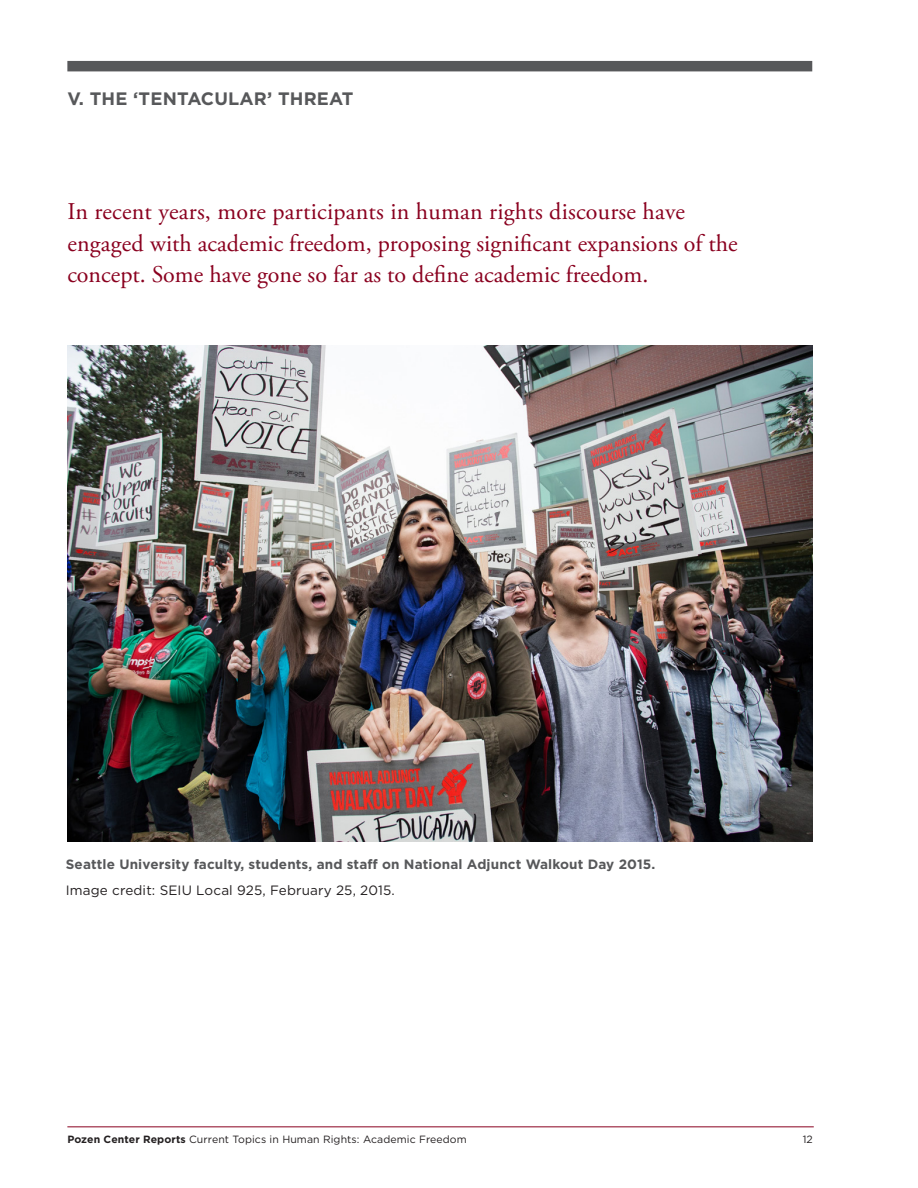
<style>
.page{position:relative;width:918px;height:1188px;background:#fff}
.page>*{position:absolute;margin:0;border:0;box-sizing:border-box;transform-origin:0 0}
.t1{font:24px/31.5px "Adobe Garamond Pro";color:#8a011f}
.t2{font:700 18px "Gotham";letter-spacing:.01em;color:#57585a}
.t3{font:700 13.5px "Gotham";letter-spacing:.01em;color:#57585a}
.t4{font:13.5px "Gotham";letter-spacing:.01em;color:#231f20}
.t5{font:10.5px "Gotham";letter-spacing:.01em;color:#231f20}
.s1{font-weight:700}
</style>
<div class="page">
<hr style="left:67px;top:1126px;width:747px;height:1px;background:#8a011f">
<img style="left:67px;top:345px;width:745px;height:496px">
<div style="left:67px;top:61px;width:745px;height:10px;background:#57585a"></div>
<p class="t2" style="left:67px;top:87px;width:288px">V. THE ‘TENTACULAR’ THREAT</p>
<p class="t1" style="left:67px;top:197px;width:672px">In recent years, more participants in human rights discourse have engaged with academic freedom, proposing significant expansions of the concept. Some have gone so far as to define academic freedom.</p>
<p class="t3" style="left:66px;top:855px;width:591px">Seattle University faculty, students, and staff on National Adjunct Walkout Day 2015.</p>
<p class="t4" style="left:66px;top:882px;width:331px">Image credit: SEIU Local 925, February 25, 2015.</p>
<p class="t5" style="left:67px;top:1133px;width:401px"><span class="s1">Pozen Center Reports</span> Current Topics in Human Rights: Academic Freedom</p>
<p class="t5" style="left:803px;top:1133px;width:12px">12</p>
</div>
